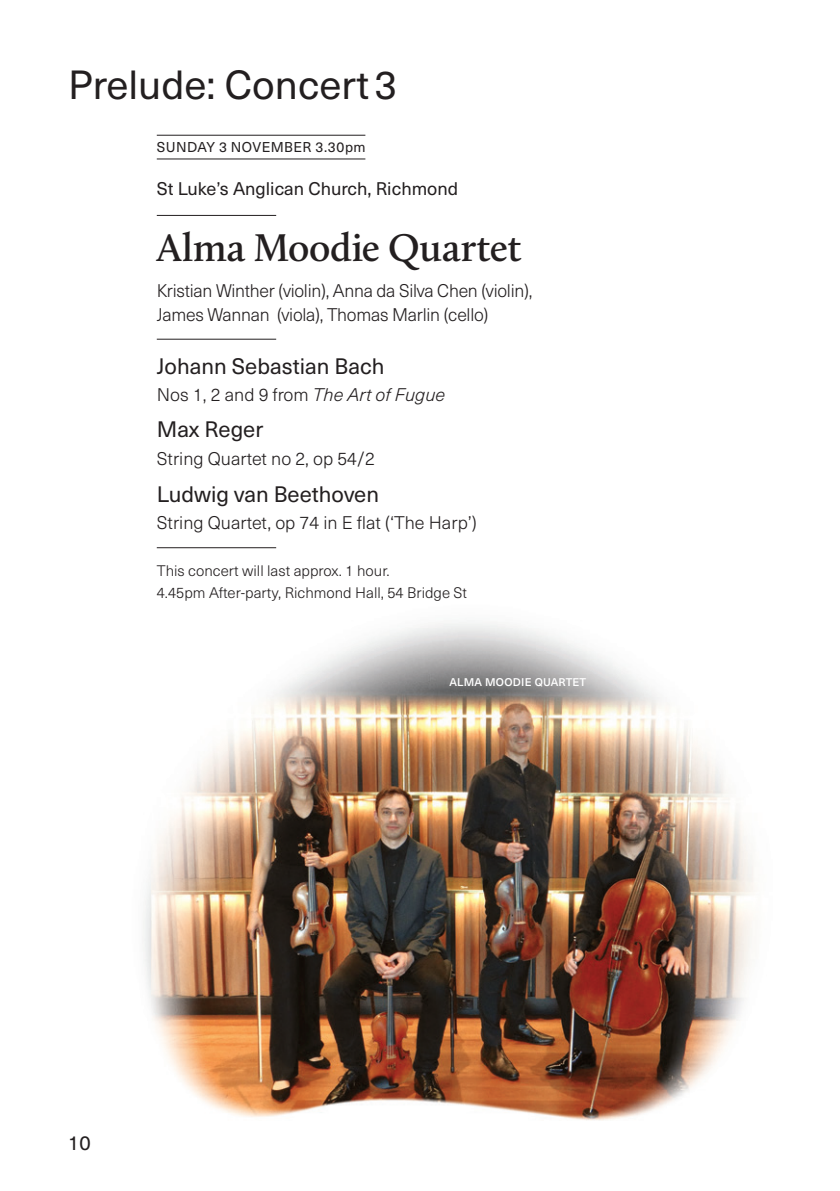
<style>
.page{position:relative;width:840px;height:1191px;background:#fff}
.page>*{position:absolute;margin:0;border:0;box-sizing:border-box;transform-origin:0 0}
.t1{font:600 40px "Calluna";letter-spacing:-.005em;color:#231f20}
.t2{font:40px "Neue Haas Unica W1 G";color:#231f20}
.t3{font:22px "Neue Haas Unica W1 G";color:#231f20}
.t4{font:20px "Neue Haas Unica W1 G";color:#231f20}
.t5{font:300 18px/24px "Neue Haas Unica W1 G";letter-spacing:-.015em;color:#231f20}
.t6{font:18px "Neue Haas Unica W1 G";color:#231f20}
.t7{font:300 15px/21.8px "Neue Haas Unica W1 G";color:#231f20}
.t8{font:14px "Neue Haas Unica W1 G";letter-spacing:.03em;color:#231f20}
.t9{font:500 11px "Neue Haas Unica W1 G";letter-spacing:.015em;color:#fff}
.s1{font-style:italic}
</style>
<div class="page">
<img style="left:143px;top:622px;width:611px;height:499px">
<hr style="left:157px;top:135px;width:208px;height:1px;background:#231f20">
<hr style="left:157px;top:159px;width:208px;height:1px;background:#231f20">
<hr style="left:157px;top:215px;width:119px;height:1px;background:#231f20">
<hr style="left:157px;top:339px;width:119px;height:1px;background:#231f20">
<hr style="left:157px;top:547px;width:119px;height:1px;background:#231f20">
<h1 class="t2" style="left:68px;top:55px;width:330px">Prelude: Concert 3</h1>
<p class="t8" style="left:157px;top:137px;width:210px">SUNDAY 3 NOVEMBER 3.30pm</p>
<p class="t6" style="left:157px;top:175px;width:303px">St Luke’s Anglican Church, Richmond</p>
<h1 class="t1" style="left:157px;top:223px;width:366px">Alma Moodie Quartet</h1>
<p class="t5" style="left:157px;top:278px;width:377px">Kristian Winther (violin), Anna da Silva Chen (violin),<br>James Wannan (viola), Thomas Marlin (cello)</p>
<p class="t3" style="left:157px;top:350px;width:229px">Johann Sebastian Bach</p>
<p class="t5" style="left:157px;top:382px;width:290px">Nos 1, 2 and 9 from <span class="s1">The Art of Fugue</span></p>
<p class="t3" style="left:157px;top:413px;width:108px">Max Reger</p>
<p class="t5" style="left:157px;top:445px;width:219px">String Quartet no 2, op 54/2</p>
<p class="t3" style="left:157px;top:477px;width:224px">Ludwig van Beethoven</p>
<p class="t5" style="left:157px;top:509px;width:321px">String Quartet, op 74 in E flat (‘The Harp’)</p>
<p class="t7" style="left:157px;top:559px;width:312px">This concert will last approx. 1 hour.<br>4.45pm After-party, Richmond Hall, 54 Bridge St</p>
<p class="t4" style="left:68px;top:1127px;width:24px">10</p>
<p class="t9" style="left:449px;top:674px;width:138px">ALMA MOODIE QUARTET</p>
</div>
